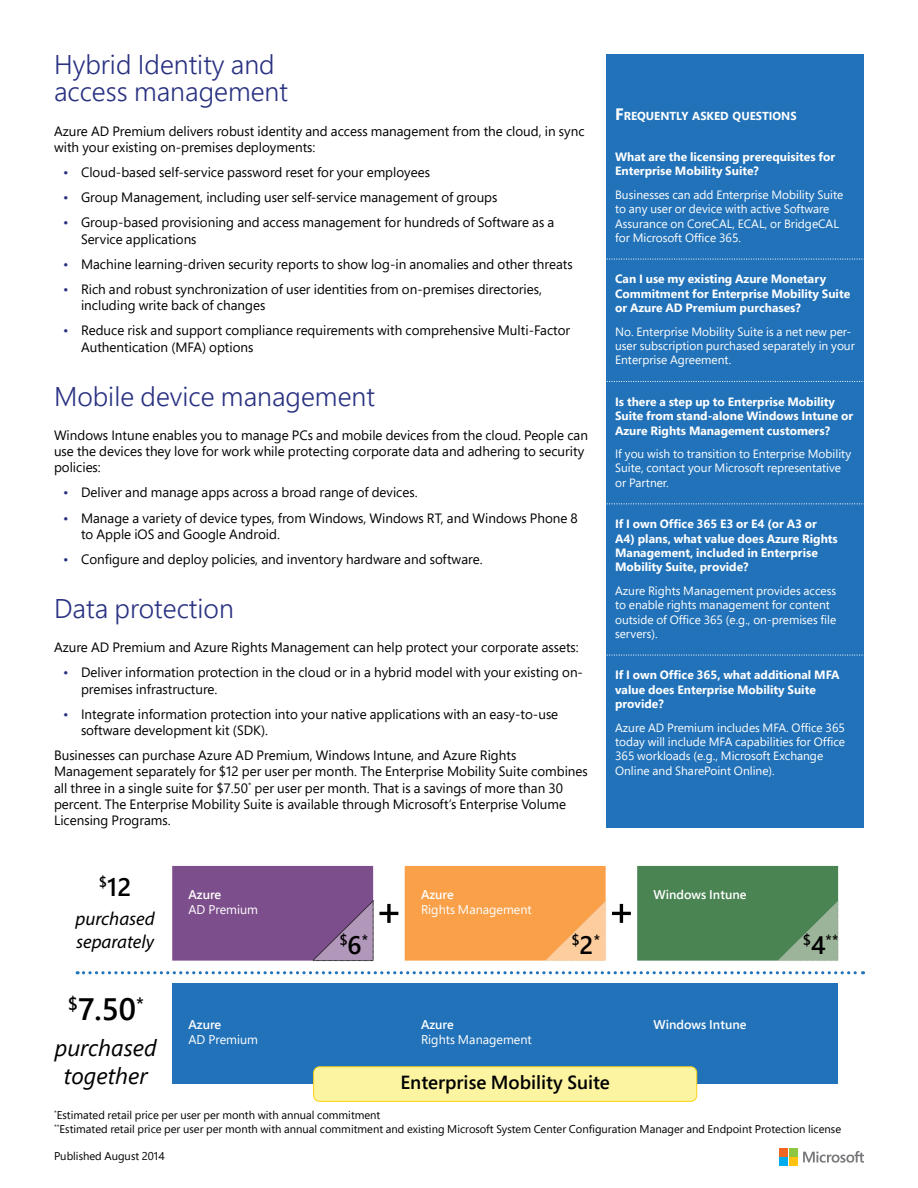
<style>
.page{position:relative;width:918px;height:1188px;background:#fff}
.page>*{position:absolute;margin:0;border:0;box-sizing:border-box;transform-origin:0 0}
.t1{font:600 30.9px "Segoe Pro";color:#000}
.t2{font:300 27px/27px "Segoe Pro";color:#2a3282}
.t3{font:600 25.2px "Segoe Pro";color:#000}
.t4{font:italic 23.25px/27.9px "Segoe Pro";color:#000;text-align:center}
.t5{font:600 18.9px "Segoe Pro";color:#000}
.t6{font:italic 18.9px/22.6px "Myriad Pro";color:#000}
.t7{font:600 14.7px "Segoe Pro";color:#000}
.t8{font:13.5px/16.2px "Segoe Pro";color:#000}
.t9{font:12.6px "Segoe Pro";color:#fff}
.t10{font:600 12.6px "Segoe Pro";color:#fff}
.t11{font:12px/14.4px "Segoe Pro";color:#fff}
.t12{font:700 12px/14.4px "Segoe Pro";color:#fff}
.t13{font:700 11.55px "Segoe Pro";color:#fff}
.t14{font:11.25px/13.5px "Segoe Pro";color:#000}
.s1{color:#2a3282}
.s2{font-size:16.5px}
.s3{font-size:25.2px}
</style>
<div class="page">
<svg style="left:803px;top:1151px;width:61px;height:12px"></svg>
<div style="left:780px;top:1148px;width:8px;height:9px;background:#f26522"></div>
<div style="left:789px;top:1148px;width:9px;height:9px;background:#8dc63f"></div>
<div style="left:780px;top:1158px;width:8px;height:8px;background:#00aeef"></div>
<div style="left:789px;top:1158px;width:9px;height:8px;background:#ffc20e"></div>
<div style="left:172px;top:983px;width:666px;height:100px;background:#2172b9"></div>
<div style="left:314px;top:1067px;width:383px;height:34px;background:#fcf4a1;border-radius:6px"></div>
<div style="left:313px;top:1067px;width:384px;height:35px;border:1px solid #fbd116;border-radius:6px"></div>
<svg style="left:405px;top:866px;width:201px;height:95px;background:#f9a451"></svg>
<svg style="left:637px;top:866px;width:202px;height:95px;background:#52895a"></svg>
<svg style="left:77px;top:971px;width:787px;height:3px"></svg>
<svg style="left:172px;top:866px;width:226px;height:95px;background:#8c6599"></svg>
<svg style="left:612px;top:904px;width:19px;height:19px"></svg>
<div style="left:606px;top:54px;width:258px;height:774px;background:#2172b9"></div>
<svg style="left:606px;top:259px;width:258px;height:1px"></svg>
<svg style="left:606px;top:381px;width:258px;height:1px"></svg>
<svg style="left:606px;top:503px;width:258px;height:1px"></svg>
<svg style="left:606px;top:655px;width:258px;height:1px"></svg>
<h2 class="t2" style="left:54px;top:51px;width:236px">Hybrid Identity and access management</h2>
<p class="t8" style="left:54px;top:122px;width:532px">Azure AD Premium delivers robust identity and access management from the cloud, in sync with your existing on-premises deployments:</p>
<p class="t8" style="left:63px;top:164px;width:368px"><span class="s1">•</span> Cloud-based self-service password reset for your employees</p>
<p class="t8" style="left:63px;top:189px;width:436px"><span class="s1">•</span> Group Management, including user self-service management of groups</p>
<p class="t8" style="left:81px;top:214px;width:475px;text-indent:-18px"><span class="s1">•</span> Group-based provisioning and access management for hundreds of Software as a<br>Service applications</p>
<p class="t8" style="left:63px;top:256px;width:511px"><span class="s1">•</span> Machine learning-driven security reports to show log-in anomalies and other threats</p>
<p class="t8" style="left:81px;top:281px;width:462px;text-indent:-18px"><span class="s1">•</span> Rich and robust synchronization of user identities from on-premises directories, including write back of changes</p>
<p class="t8" style="left:81px;top:322px;width:491px;text-indent:-18px"><span class="s1">•</span> Reduce risk and support compliance requirements with comprehensive Multi-Factor<br>Authentication (MFA) options</p>
<h2 class="t2" style="left:54px;top:382px;width:323px">Mobile device management</h2>
<p class="t8" style="left:54px;top:426px;width:535px">Windows Intune enables you to manage PCs and mobile devices from the cloud. People can use the devices they love for work while protecting corporate data and adhering to security policies:</p>
<p class="t8" style="left:63px;top:484px;width:356px"><span class="s1">•</span> Deliver and manage apps across a broad range of devices.</p>
<p class="t8" style="left:81px;top:509px;width:498px;text-indent:-18px"><span class="s1">•</span> Manage a variety of device types, from Windows, Windows RT, and Windows Phone 8 to Apple iOS and Google Android.</p>
<p class="t8" style="left:63px;top:551px;width:421px"><span class="s1">•</span> Configure and deploy policies, and inventory hardware and software.</p>
<h2 class="t2" style="left:54px;top:594px;width:181px">Data protection</h2>
<p class="t8" style="left:54px;top:639px;width:526px">Azure AD Premium and Azure Rights Management can help protect your corporate assets:</p>
<p class="t8" style="left:81px;top:664px;width:504px;text-indent:-18px"><span class="s1">•</span> Deliver information protection in the cloud or in a hybrid model with your existing on&shy;premises infrastructure.</p>
<p class="t8" style="left:81px;top:705px;width:479px;text-indent:-18px"><span class="s1">•</span> Integrate information protection into your native applications with an easy-to-use software development kit (SDK).</p>
<p class="t8" style="left:54px;top:747px;width:535px">Businesses can purchase Azure AD Premium, Windows Intune, and Azure Rights Management separately for $12 per user per month. The Enterprise Mobility Suite combines all three in a single suite for $7.50<sup>*</sup> per user per month. That is a savings of more than 30 percent. The Enterprise Mobility Suite is available through Microsoft’s Enterprise Volume Licensing Programs.</p>
<p class="t13" style="left:615px;top:107px;width:183px"><span class="s2">F</span>REQUENTLY ASKED QUESTIONS</p>
<p class="t12" style="left:615px;top:149px;width:222px">What are the licensing prerequisites for<br>Enterprise Mobility Suite?</p>
<p class="t11" style="left:615px;top:187px;width:230px">Businesses can add Enterprise Mobility Suite to any user or device with active Software Assurance on CoreCAL, ECAL, or BridgeCAL for Microsoft Office 365.</p>
<p class="t12" style="left:615px;top:272px;width:237px">Can I use my existing Azure Monetary<br>Commitment for Enterprise Mobility Suite or Azure AD Premium purchases?</p>
<p class="t11" style="left:615px;top:324px;width:241px">No. Enterprise Mobility Suite is a net new per&shy;user subscription purchased separately in your<br>Enterprise Agreement.</p>
<p class="t12" style="left:615px;top:394px;width:240px">Is there a step up to Enterprise Mobility<br>Suite from stand-alone Windows Intune or<br>Azure Rights Management customers?</p>
<p class="t11" style="left:615px;top:446px;width:238px">If you wish to transition to Enterprise Mobility<br>Suite, contact your Microsoft representative or Partner.</p>
<p class="t12" style="left:615px;top:516px;width:224px">If I own Office 365 E3 or E4 (or A3 or A4) plans, what value does Azure Rights Management, included in Enterprise Mobility Suite, provide?</p>
<p class="t11" style="left:615px;top:583px;width:223px">Azure Rights Management provides access to enable rights management for content outside of Office 365 (e.g., on-premises file servers).</p>
<p class="t12" style="left:615px;top:668px;width:226px">If I own Office 365, what additional MFA value does Enterprise Mobility Suite provide?</p>
<p class="t11" style="left:615px;top:720px;width:231px">Azure AD Premium includes MFA. Office 365 today will include MFA capabilities for Office 365 workloads (e.g., Microsoft Exchange Online and SharePoint Online).</p>
<h3 class="t3" style="left:99px;top:869px;width:34px"><sup>$</sup>12</h3>
<h3 class="t6" style="left:75px;top:907px;width:81px">purchased separately</h3>
<h1 class="t1" style="left:68px;top:988px;width:78px"><sup>$</sup>7.50<sup>*</sup></h1>
<h3 class="t4" style="left:55px;top:1033px;width:104px">purchased together</h3>
<p class="t10" style="left:189px;top:886px;width:34px">Azure</p>
<p class="t9" style="left:189px;top:901px;width:71px">AD Premium</p>
<p class="t10" style="left:189px;top:1016px;width:34px">Azure</p>
<p class="t9" style="left:189px;top:1031px;width:71px">AD Premium</p>
<p class="t7" style="left:339px;top:930px;width:30px">$<span class="s3">6</span>*</p>
<p class="t10" style="left:421px;top:886px;width:34px">Azure</p>
<p class="t9" style="left:421px;top:901px;width:112px">Rights Management</p>
<p class="t10" style="left:654px;top:886px;width:94px">Windows Intune</p>
<p class="t7" style="left:571px;top:930px;width:30px">$<span class="s3">2</span>*</p>
<p class="t7" style="left:803px;top:930px;width:37px">$<span class="s3">4</span>**</p>
<p class="t10" style="left:421px;top:1016px;width:34px">Azure</p>
<p class="t10" style="left:654px;top:1016px;width:94px">Windows Intune</p>
<p class="t9" style="left:421px;top:1031px;width:112px">Rights Management</p>
<h3 class="t5" style="left:400px;top:1070px;width:211px">Enterprise Mobility Suite</h3>
<p class="t14" style="left:54px;top:1108px;width:789px"><sup>*</sup>Estimated retail price per user per month with annual commitment<br><sup>**</sup>Estimated retail price per user per month with annual commitment and existing Microsoft System Center Configuration Manager and Endpoint Protection license</p>
<p class="t14" style="left:54px;top:1149px;width:112px">Published August 2014</p>
</div>
